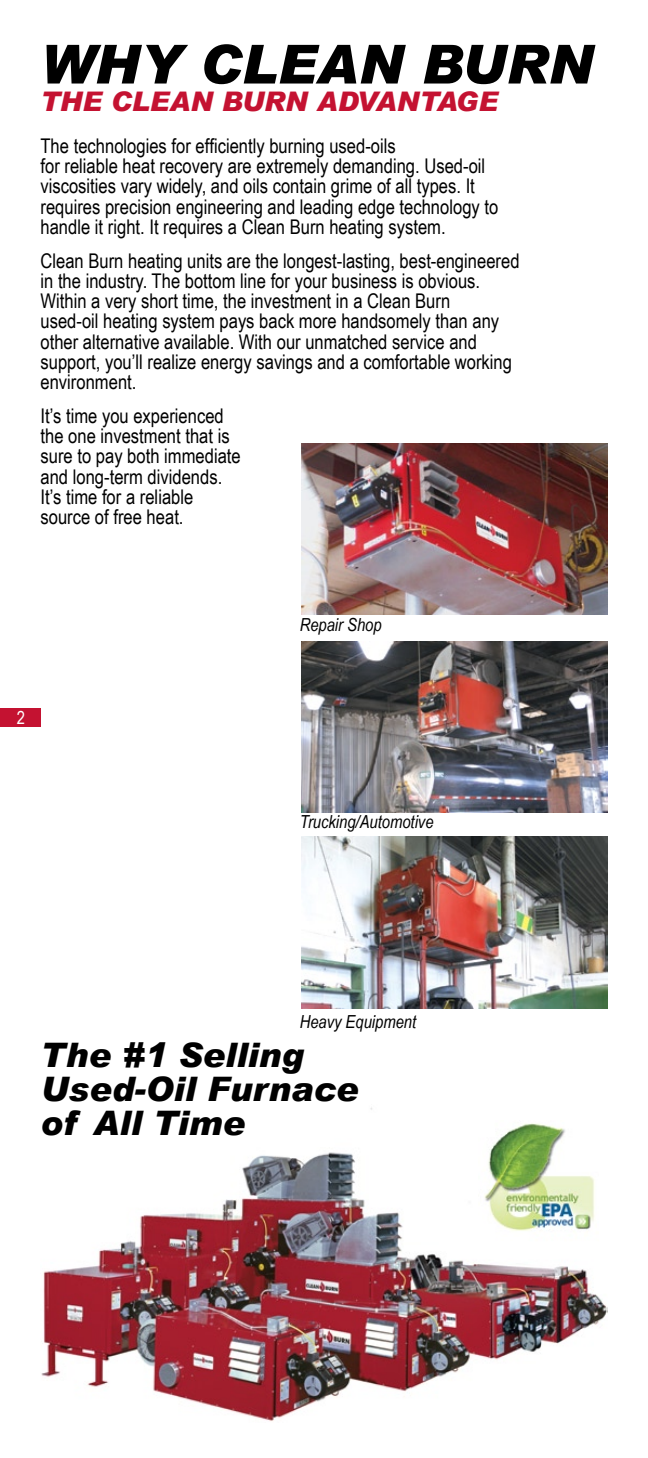
<style>
.page{position:relative;width:648px;height:1458px;background:#fff}
.page>*{position:absolute;margin:0;border:0;box-sizing:border-box;transform-origin:0 0}
.t1{font:italic 900 54px "Arial";color:#000}
.t2{font:italic 900 33.75px/33.8px "Arial";color:#000}
.t3{font:italic 900 27px "Arial";color:#c41231}
.t4{font:20.25px/20.2px "Arial Narrow";color:#000}
.t5{font:italic 18px "Arial Narrow";color:#000}
.t6{font:18px "Arial Narrow";color:#fff}
</style>
<div class="page">
<img style="left:41px;top:1107px;width:567px;height:314px">
<img style="left:478px;top:1120px;width:120px;height:121px">
<img style="left:301px;top:641px;width:307px;height:172px">
<img style="left:301px;top:837px;width:307px;height:171px">
<img style="left:301px;top:443px;width:307px;height:172px">
<div style="left:0;top:708px;width:40px;height:19px;background:#c41231"></div>
<h1 class="t1" style="left:40px;top:31px;width:554px">WHY CLEAN BURN</h1>
<h3 class="t3" style="left:40px;top:84px;width:459px">THE CLEAN BURN ADVANTAGE</h3>
<p class="t4" style="left:40px;top:135px;width:459px">The technologies for efficiently burning used-oils<br>for reliable heat recovery are extremely demanding. Used-oil viscosities vary widely, and oils contain grime of all types. It requires precision engineering and leading edge technology to handle it right. It requires a Clean Burn heating system.</p>
<p class="t4" style="left:40px;top:250px;width:481px">Clean Burn heating units are the longest-lasting, best-engineered in the industry. The bottom line for your business is obvious.<br>Within a very short time, the investment in a Clean Burn<br>used-oil heating system pays back more handsomely than any other alternative available. With our unmatched service and support, you’ll realize energy savings and a comfortable working environment.</p>
<p class="t4" style="left:40px;top:405px;width:202px">It’s time you experienced the one investment that is sure to pay both immediate and long-term dividends.<br>It’s time for a reliable source of free heat.</p>
<p class="t6" style="left:17px;top:705px;width:10px">2</p>
<p class="t5" style="left:300px;top:612px;width:84px">Repair Shop</p>
<p class="t5" style="left:300px;top:809px;width:135px">Trucking/Automotive</p>
<p class="t5" style="left:300px;top:1009px;width:118px">Heavy Equipment</p>
<h2 class="t2" style="left:40px;top:1038px;width:319px">The #1 Selling<br>Used-Oil Furnace of All Time</h2>
</div>
